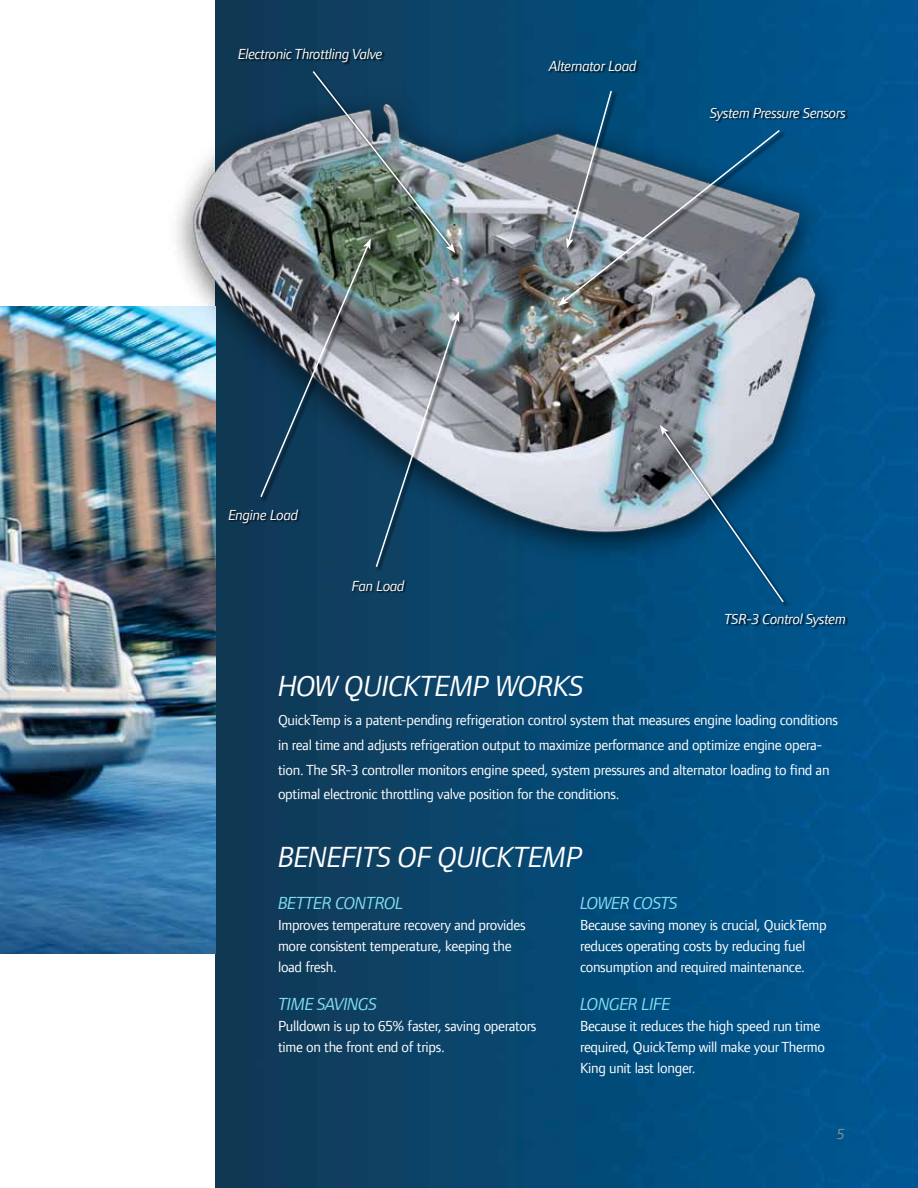
<style>
.page{position:relative;width:918px;height:1188px;background:#fff}
.page>*{position:absolute;margin:0;border:0;box-sizing:border-box;transform-origin:0 0}
.t1{font:italic 30px "Foundry Form Sans";letter-spacing:-.02em;color:#fff}
.t2{font:italic 18px "Foundry Form Sans";letter-spacing:-.03em;color:#80ddf1}
.t3{font:15px/21px "Foundry Form Sans";letter-spacing:-.02em;color:#fff}
.t4{font:italic 15px "Foundry Form Sans";letter-spacing:-.02em;color:#fff}
.t5{font:italic 15px "Foundry Form Sans";color:#919195}
</style>
<div class="page">
<img style="left:215px;top:0;width:703px;height:1188px">
<img style="left:0;top:306px;width:215px;height:648px">
<img style="left:121px;top:78px;width:770px;height:503px">
<div style="left:239px;top:49px;width:146px;height:16px;background:#000;opacity:.75"></div>
<div style="left:229px;top:509px;width:72px;height:16px;background:#000;opacity:.75"></div>
<div style="left:352px;top:581px;width:55px;height:13px;background:#000;opacity:.75"></div>
<div style="left:548px;top:61px;width:92px;height:13px;background:#000;opacity:.75"></div>
<div style="left:710px;top:108px;width:138px;height:15px;background:#000;opacity:.75"></div>
<div style="left:725px;top:614px;width:123px;height:16px;background:#000;opacity:.75"></div>
<div style="left:376px;top:312px;width:89px;height:261px;background:#000;opacity:.75"></div>
<div style="left:660px;top:425px;width:129px;height:183px;background:#000;opacity:.75"></div>
<svg style="left:660px;top:425px;width:125px;height:179px;background:#3c6f91"></svg>
<div style="left:558px;top:130px;width:228px;height:182px;background:#000;opacity:.75"></div>
<svg style="left:558px;top:89px;width:224px;height:217px;background:#547287"></svg>
<img style="left:259px;top:69px;width:200px;height:500px">
<p class="t4" style="left:238px;top:46px;width:146px">Electronic Throttling Valve</p>
<p class="t4" style="left:549px;top:58px;width:89px">Alternator Load</p>
<p class="t4" style="left:710px;top:104px;width:137px">System Pressure Sensors</p>
<p class="t4" style="left:228px;top:506px;width:71px">Engine Load</p>
<p class="t4" style="left:352px;top:578px;width:54px">Fan Load</p>
<p class="t4" style="left:724px;top:611px;width:123px">TSR-3 Control System</p>
<h1 class="t1" style="left:278px;top:669px;width:22px">HOW</h1>
<h1 class="t1" style="left:344px;top:669px;width:171px">QuickTemp WORK</h1>
<h1 class="t1" style="left:570px;top:669px;width:16px">S</h1>
<p class="t3" style="left:278px;top:708px;width:561px;line-height:24.6px">QuickTemp is a patent-pending refrigeration control system that measures engine loading conditions in real time and adjusts refrigeration output to maximize performance and optimize engine opera&shy;tion. The SR-3 controller monitors engine speed, system pressures and alternator loading to find an optimal electronic throttling valve position for the conditions.</p>
<h1 class="t1" style="left:278px;top:840px;width:306px">Benefits of QuickTemp</h1>
<p class="t2" style="left:278px;top:893px;width:127px">Better Control</p>
<p class="t3" style="left:278px;top:914px;width:249px">Improves temperature recovery and provides more consistent temperature, keeping the load fresh.</p>
<p class="t2" style="left:278px;top:994px;width:99px">Time Savings</p>
<p class="t3" style="left:278px;top:1015px;width:260px">Pulldown is up to 65% faster, saving operators time on the front end of trips.</p>
<p class="t2" style="left:580px;top:893px;width:83px">Lower Costs</p>
<p class="t3" style="left:580px;top:914px;width:248px">Because saving money is crucial, QuickTemp reduces operating costs by reducing fuel consumption and required maintenance.</p>
<p class="t2" style="left:580px;top:994px;width:92px">Longer Life</p>
<p class="t3" style="left:580px;top:1015px;width:246px">Because it reduces the high speed run time required, QuickTemp will make your Thermo<br>King unit last longer.</p>
<p class="t5" style="left:837px;top:1126px;width:9px">5</p>
</div>
